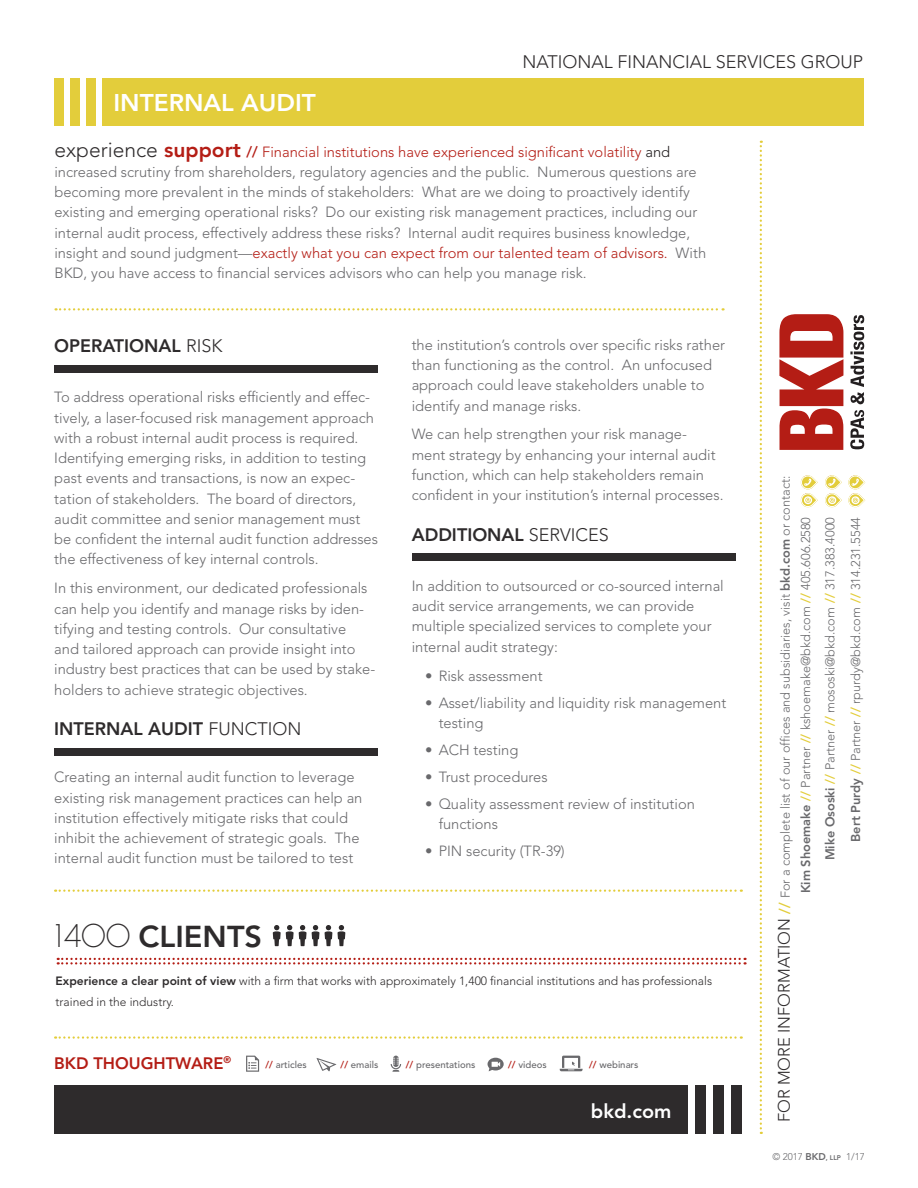
<style>
.page{position:relative;width:918px;height:1188px;background:#fff}
.page>*{position:absolute;margin:0;border:0;box-sizing:border-box;transform-origin:0 0}
.t1{font:800 30px "Avenir LT Std";color:#2e2b2c}
.t2{font:800 24px "Avenir LT Std";color:#fff}
.t3{font:800 19.5px "Avenir LT Std";color:#fff}
.t4{font:800 18px "Avenir LT Std";color:#2e2b2c}
.t5{font:300 18px "Avenir LT Std";color:#2e2b2c}
.t6{font:800 16.5px "Avenir LT Std";color:#b41d15}
.t7{font:300 14.7px/20.2px "Avenir LT Std";color:#69696c}
.t8{font:300 12.75px/20.4px "Avenir LT Std";color:#69696c}
.t9{font:300 12px/21px "Avenir LT Std";color:#2e2b2c}
.t10{font:300 9.75px "Avenir LT Std";color:#69696c}
.t11{font:500 9.6px "Avenir LT Std";color:#69696c}
.s1{font-size:21px;color:#2e2b2c}
.s2{font-weight:800;font-size:21px;color:#b41d15}
.s3{font-weight:800;color:#b41d15}
.s4{color:#b41d15}
.s5{color:#231f20}
.s6{font-weight:300}
.s7{font-family:"Chalet Paris Nineteen Seventy";font-weight:400;font-size:33px}
.s8{font-weight:800}
.s9{font-size:16.5px;color:#2e2b2c}
.s10{font-weight:800;font-size:14.7px;color:#e3cd3b}
.s11{font-weight:800;color:#e3cd3b}
.s12{font-weight:800;font-size:6.75px}
</style>
<div class="page">
<div style="left:54px;top:365px;width:324px;height:7px;background:#2e2b2c"></div>
<div style="left:54px;top:748px;width:324px;height:7px;background:#2e2b2c"></div>
<div style="left:412px;top:553px;width:324px;height:8px;background:#2e2b2c"></div>
<div style="left:86px;top:78px;width:9px;height:48px;background:#e3cd3b"></div>
<div style="left:70px;top:78px;width:10px;height:48px;background:#e3cd3b"></div>
<div style="left:54px;top:78px;width:10px;height:48px;background:#e3cd3b"></div>
<div style="left:102px;top:78px;width:762px;height:48px;background:#e3cd3b"></div>
<svg style="left:56px;top:308px;width:668px;height:2px"></svg>
<svg style="left:760px;top:141px;width:2px;height:993px"></svg>
<svg style="left:55px;top:890px;width:687px;height:2px"></svg>
<svg style="left:55px;top:1036px;width:687px;height:3px"></svg>
<div style="left:54px;top:1086px;width:634px;height:48px;background:#2e2b2c"></div>
<div style="left:731px;top:1086px;width:11px;height:48px;background:#2e2b2c"></div>
<div style="left:713px;top:1086px;width:11px;height:48px;background:#2e2b2c"></div>
<div style="left:695px;top:1086px;width:11px;height:48px;background:#2e2b2c"></div>
<svg style="left:800px;top:475px;width:18px;height:33px"></svg>
<svg style="left:779px;top:314px;width:64px;height:136px"></svg>
<svg style="left:850px;top:410px;width:14px;height:39px"></svg>
<svg style="left:850px;top:315px;width:14px;height:89px"></svg>
<svg style="left:825px;top:475px;width:17px;height:33px"></svg>
<svg style="left:848px;top:475px;width:17px;height:33px"></svg>
<svg style="left:560px;top:1056px;width:23px;height:15px"></svg>
<svg style="left:316px;top:1058px;width:20px;height:14px"></svg>
<svg style="left:246px;top:1056px;width:13px;height:16px"></svg>
<svg style="left:488px;top:1058px;width:16px;height:13px"></svg>
<svg style="left:391px;top:1056px;width:10px;height:16px"></svg>
<svg style="left:58px;top:958px;width:688px;height:7px"></svg>
<svg style="left:273px;top:925px;width:46px;height:21px"></svg>
<svg style="left:325px;top:925px;width:7px;height:21px"></svg>
<svg style="left:338px;top:925px;width:7px;height:21px"></svg>
<h2 class="t2" style="left:113px;top:89px;width:204px">INTERNAL AUDIT</h2>
<p class="t5" style="left:522px;top:51px;width:342px">NATIONAL FINANCIAL SERVICES GROUP</p>
<p class="t7" style="left:54px;top:141px;width:653px"><span class="s1">experience</span> <span class="s2">support</span> <span class="s3">//</span> <span class="s4">Financial institutions have experienced significant volatility</span> <span class="s5">and </span>increased scrutiny from shareholders, regulatory agencies and the public. Numerous questions are becoming more prevalent in the minds of stakeholders: What are we doing to proactively identify existing and emerging operational risks? Do our existing risk management practices, including our internal audit process, effectively address these risks? Internal audit requires business knowledge, insight and sound judgment—<span class="s4">exactly what you can expect from our talented team of advisors.</span> With BKD, you have access to financial services advisors who can help you manage risk.</p>
<p class="t4" style="left:54px;top:335px;width:170px">OPERATIONAL <span class="s6">RISK</span></p>
<p class="t7" style="left:54px;top:387px;width:325px">To address operational risks efficiently and effec&shy;tively, a laser-focused risk management approach with a robust internal audit process is required.<br>Identifying emerging risks, in addition to testing past events and transactions, is now an expec&shy;tation of stakeholders. The board of directors, audit committee and senior management must be confident the internal audit function addresses the effectiveness of key internal controls.</p>
<p class="t7" style="left:54px;top:578px;width:323px">In this environment, our dedicated professionals can help you identify and manage risks by iden&shy;tifying and testing controls. Our consultative<br>and tailored approach can provide insight into industry best practices that can be used by stake&shy;holders to achieve strategic objectives.</p>
<p class="t4" style="left:54px;top:718px;width:249px">INTERNAL AUDIT <span class="s6">FUNCTION</span></p>
<p class="t7" style="left:54px;top:767px;width:310px">Creating an internal audit function to leverage existing risk management practices can help an institution effectively mitigate risks that could inhibit the achievement of strategic goals. The internal audit function must be tailored to test</p>
<p class="t7" style="left:412px;top:335px;width:315px">the institution’s controls over specific risks rather than functioning as the control. An unfocused approach could leave stakeholders unable to identify and manage risks.</p>
<p class="t7" style="left:412px;top:424px;width:313px">We can help strengthen your risk manage&shy;ment strategy by enhancing your internal audit function, which can help stakeholders remain confident in your institution’s internal processes.</p>
<p class="t4" style="left:412px;top:524px;width:199px">ADDITIONAL <span class="s6">SERVICES</span></p>
<p class="t7" style="left:412px;top:576px;width:314px">In addition to outsourced or co-sourced internal audit service arrangements, we can provide multiple specialized services to complete your internal audit strategy:</p>
<p class="t7" style="left:425px;top:665px;width:119px">• Risk assessment</p>
<p class="t7" style="left:439px;top:692px;width:289px;text-indent:-13px">• Asset/liability and liquidity risk management testing</p>
<p class="t7" style="left:425px;top:740px;width:95px">• ACH testing</p>
<p class="t7" style="left:425px;top:767px;width:124px">• Trust procedures</p>
<p class="t7" style="left:439px;top:794px;width:258px;text-indent:-14px">• Quality assessment review of institution functions</p>
<p class="t7" style="left:425px;top:841px;width:141px">• PIN security (TR-39)</p>
<h1 class="t1" style="left:55px;top:919px;width:209px"><span class="s7">1400</span> CLIENTS</h1>
<p class="t9" style="left:56px;top:970px;width:658px"><span class="s8">Experience a clear point of view</span> with a firm that works with approximately 1,400 financial institutions and has professionals trained in the industry.</p>
<p class="t6" style="left:54px;top:1053px;width:179px">BKD THOUGHTWARE<sup>®</sup></p>
<p class="t11" style="left:265px;top:1059px;width:43px"><span class="s3">//</span> articles</p>
<p class="t11" style="left:341px;top:1059px;width:39px"><span class="s3">//</span> emails</p>
<p class="t11" style="left:406px;top:1059px;width:71px"><span class="s3">//</span> presentations</p>
<p class="t11" style="left:508px;top:1059px;width:40px"><span class="s3">//</span> videos</p>
<p class="t11" style="left:589px;top:1059px;width:51px"><span class="s3">//</span> webinars</p>
<h3 class="t3" style="left:591px;top:1099px;width:82px">bkd.com</h3>
<p class="t8" style="left:775px;top:893px;width:420px;text-indent:-229px;rotate:-90deg"><span class="s9">FOR MORE INFORMATION</span> <span class="s10">//</span> For a complete list of our offices and subsidiaries, visit <span class="s8">bkd.com</span> or contact:<br><span class="s8">Kim Shoemake</span> <span class="s11">//</span> Partner <span class="s11">//</span> kshoemake@bkd.com <span class="s11">//</span> 405.606.2580</p>
<p class="t8" style="left:820px;top:860px;width:345px;rotate:-90deg"><span class="s8">Mike Ososki</span> <span class="s11">//</span> Partner <span class="s11">//</span> mososki@bkd.com <span class="s11">//</span> 317.383.4000</p>
<p class="t8" style="left:846px;top:842px;width:326px;rotate:-90deg"><span class="s8">Bert Purdy</span> <span class="s11">//</span> Partner <span class="s11">//</span> rpurdy@bkd.com <span class="s11">//</span> 314.231.5544</p>
<p class="t10" style="left:772px;top:1151px;width:94px">© 2017 <span class="s8">BKD</span><span class="s12">, LLP</span> 1/17</p>
</div>
